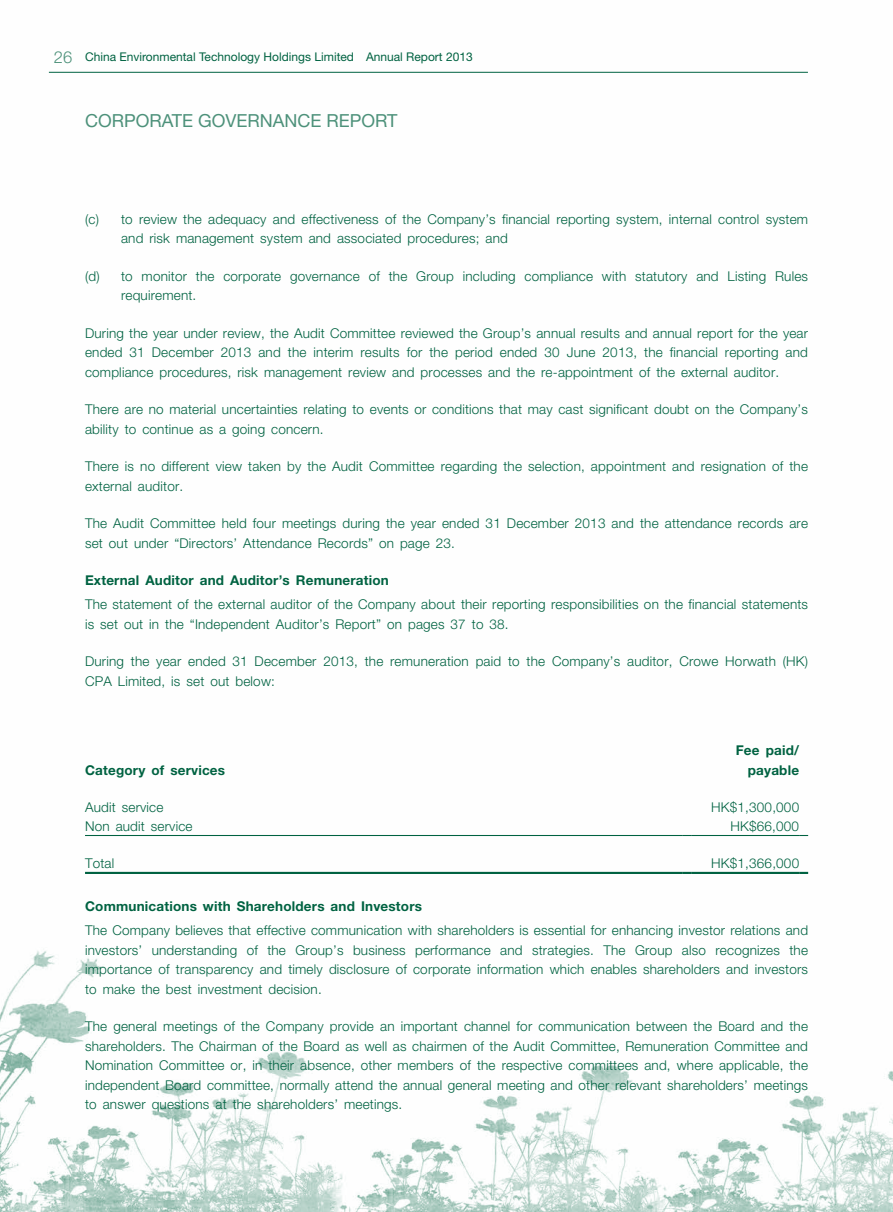
<style>
.page{position:relative;width:893px;height:1212px;background:#fff}
.page>*{position:absolute;margin:0;border:0;box-sizing:border-box;transform-origin:0 0}
.t1{font:18px "Helvetica Neue LT Std";color:#4d917a}
.t2{font:300 13.5px/19.5px "Helvetica Neue LT Std";letter-spacing:.015em;color:#006241}
.t3{font:700 13.5px/19.5px "Helvetica Neue LT Std";letter-spacing:.015em;color:#006241;text-align:right}
.t4{font:12px "Helvetica Neue LT Std";color:#006241}
.s1{font-weight:300;font-size:16.5px;color:#4d917a}
</style>
<div class="page">
<img style="left:0;top:71px;width:893px;height:1141px">
<hr style="left:49px;top:72px;width:759px;height:1px;background:#006241">
<hr style="left:85px;top:872px;width:597px;height:2px;background:#006241">
<svg style="left:682px;top:872px;width:9px;height:2px"></svg>
<hr style="left:691px;top:872px;width:108px;height:2px;background:#006241">
<svg style="left:799px;top:872px;width:9px;height:2px"></svg>
<hr style="left:85px;top:835px;width:597px;height:1px;background:#006241">
<hr style="left:691px;top:835px;width:108px;height:1px;background:#006241">
<p class="t4" style="left:54px;top:50px;width:420px"><span class="s1">26</span> China Environmental Technology Holdings Limited Annual Report 2013</p>
<h1 class="t1" style="left:85px;top:110px;width:314px">CORPORATE GOVERNANCE REPORT</h1>
<p class="t2" style="left:121px;top:209px;width:689px;text-indent:-36px">(c) to review the adequacy and effectiveness of the Company’s financial reporting system, internal control system and risk management system and associated procedures; and</p>
<p class="t2" style="left:121px;top:266px;width:689px;text-indent:-36px">(d) to monitor the corporate governance of the Group including compliance with statutory and Listing Rules requirement.</p>
<p class="t2" style="left:85px;top:323px;width:724px;text-align:justify">During the year under review, the Audit Committee reviewed the Group’s annual results and annual report for the year ended 31 December 2013 and the interim results for the period ended 30 June 2013, the financial reporting and compliance procedures, risk management review and processes and the re-appointment of the external auditor.</p>
<p class="t2" style="left:85px;top:399px;width:724px">There are no material uncertainties relating to events or conditions that may cast significant doubt on the Company’s ability to continue as a going concern.</p>
<p class="t2" style="left:85px;top:456px;width:724px">There is no different view taken by the Audit Committee regarding the selection, appointment and resignation of the external auditor.</p>
<p class="t2" style="left:85px;top:513px;width:724px">The Audit Committee held four meetings during the year ended 31 December 2013 and the attendance records are set out under “Directors’ Attendance Records” on page 23.</p>
<p class="t3" style="left:85px;top:570px;width:305px">External Auditor and Auditor’s Remuneration</p>
<p class="t2" style="left:85px;top:594px;width:725px">The statement of the external auditor of the Company about their reporting responsibilities on the financial statements is set out in the “Independent Auditor’s Report” on pages 37 to 38.</p>
<p class="t2" style="left:85px;top:651px;width:724px">During the year ended 31 December 2013, the remuneration paid to the Company’s auditor, Crowe Horwath (HK)<br>CPA Limited, is set out below:</p>
<p class="t3" style="left:85px;top:760px;width:142px">Category of services</p>
<p class="t3" style="left:736px;top:740px;width:65px">Fee paid/ payable</p>
<p class="t2" style="left:85px;top:797px;width:80px">Audit service</p>
<p class="t2" style="left:711px;top:797px;width:89px">HK$1,300,000</p>
<p class="t2" style="left:85px;top:816px;width:109px">Non audit service</p>
<p class="t2" style="left:731px;top:816px;width:70px">HK$66,000</p>
<p class="t2" style="left:85px;top:853px;width:31px">Total</p>
<p class="t2" style="left:711px;top:853px;width:89px">HK$1,366,000</p>
<p class="t3" style="left:85px;top:896px;width:338px">Communications with Shareholders and Investors</p>
<p class="t2" style="left:85px;top:920px;width:724px;text-align:justify">The Company believes that effective communication with shareholders is essential for enhancing investor relations and investors’ understanding of the Group’s business performance and strategies. The Group also recognizes the importance of transparency and timely disclosure of corporate information which enables shareholders and investors to make the best investment decision.</p>
<p class="t2" style="left:85px;top:1016px;width:724px;text-align:justify">The general meetings of the Company provide an important channel for communication between the Board and the shareholders. The Chairman of the Board as well as chairmen of the Audit Committee, Remuneration Committee and Nomination Committee or, in their absence, other members of the respective committees and, where applicable, the independent Board committee, normally attend the annual general meeting and other relevant shareholders’ meetings to answer questions at the shareholders’ meetings.</p>
</div>
